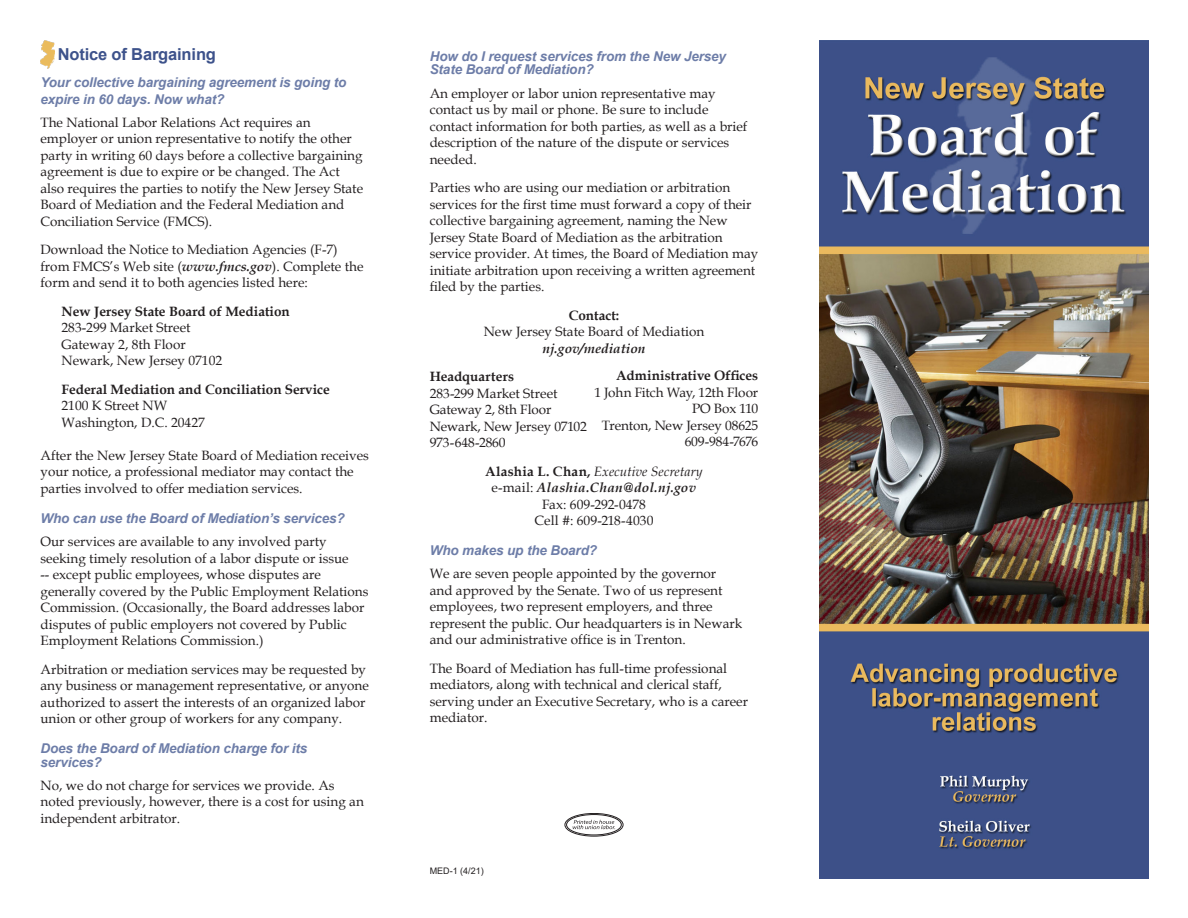
<style>
.page{position:relative;width:1188px;height:918px;background:#fff}
.page>*{position:absolute;margin:0;border:0;box-sizing:border-box;transform-origin:0 0}
.t1{font:700 16.5px "Arial";letter-spacing:-.01em;color:#3d528b}
.t2{font:13.5px/16.5px "Book Antiqua";color:#231f20}
.t3{font:italic 700 13.5px/13.5px "Arial";letter-spacing:-.01em;color:#6d7da8}
.t4{font:700 13.5px/16.5px "Book Antiqua";color:#231f20}
.t5{font:italic 13.5px "Book Antiqua";color:#231f20}
.t6{font:italic 700 13.5px "Book Antiqua";letter-spacing:.025em;color:#231f20}
.t7{font:9px "Arial";color:#231f20}
.s1{font-weight:700;font-style:italic}
.s2{font-weight:700}
.s3{font-weight:400}
.s4{font-weight:700;font-style:normal}
.s5{font-weight:400;font-style:normal}
</style>
<div class="page">
<img style="left:819px;top:40px;width:330px;height:839px">
<img style="left:41px;top:41px;width:13px;height:28px">
<svg style="left:573px;top:820px;width:42px;height:9px"></svg>
<div style="left:566px;top:814px;width:56px;height:21px;border:1px solid #231f20;border-radius:50%"></div>
<div style="left:565px;top:813px;width:58px;height:23px;border:1px solid #231f20;border-radius:50%"></div>
<p class="t1" style="left:58px;top:43px;width:160px">Notice of Bargaining</p>
<p class="t3" style="left:40px;top:74px;width:307px;line-height:16.5px">Your collective bargaining agreement is going to expire in 60 days. Now what?</p>
<p class="t2" style="left:40px;top:114px;width:324px">The National Labor Relations Act requires an employer or union representative to notify the other party in writing 60 days before a collective bargaining agreement is due to expire or be changed. The Act also requires the parties to notify the New Jersey State Board of Mediation and the Federal Mediation and Conciliation Service (FMCS).</p>
<p class="t2" style="left:40px;top:241px;width:325px">Download the Notice to Mediation Agencies (F-7) from FMCS’s Web site (<span class="s1">www.fmcs.gov</span>). Complete the form and send it to both agencies listed here:</p>
<p class="t2" style="left:62px;top:303px;width:230px"><span class="s2">New Jersey State Board of Mediation<br></span>283-299 Market Street<br>Gateway 2, 8th Floor<br>Newark, New Jersey 07102</p>
<p class="t4" style="left:62px;top:381px;width:270px">Federal Mediation and Conciliation Service<br><span class="s3">2100 K Street NW<br>Washington, D.C. 20427</span></p>
<p class="t2" style="left:40px;top:447px;width:330px">After the New Jersey State Board of Mediation receives your notice, a professional mediator may contact the parties involved to offer mediation services.</p>
<p class="t3" style="left:40px;top:512px;width:306px">Who can use the Board of Mediation’s services?</p>
<p class="t2" style="left:40px;top:533px;width:329px">Our services are available to any involved party seeking timely resolution of a labor dispute or issue<br>-- except public employees, whose disputes are generally covered by the Public Employment Relations Commission. (Occasionally, the Board addresses labor disputes of public employers not covered by Public Employment Relations Commission.)</p>
<p class="t2" style="left:40px;top:660px;width:330px">Arbitration or mediation services may be requested by any business or management representative, or anyone authorized to assert the interests of an organized labor union or other group of workers for any company.</p>
<p class="t3" style="left:40px;top:742px;width:268px">Does the Board of Mediation charge for its services?</p>
<p class="t2" style="left:40px;top:777px;width:325px">No, we do not charge for services we provide. As noted previously, however, there is a cost for using an independent arbitrator.</p>
<p class="t3" style="left:430px;top:50px;width:298px">How do I request services from the New Jersey<br>State Board of Mediation?</p>
<p class="t2" style="left:430px;top:84px;width:319px">An employer or labor union representative may contact us by mail or phone. Be sure to include contact information for both parties, as well as a brief description of the nature of the dispute or services needed.</p>
<p class="t2" style="left:430px;top:179px;width:330px">Parties who are using our mediation or arbitration services for the first time must forward a copy of their collective bargaining agreement, naming the New Jersey State Board of Mediation as the arbitration service provider. At times, the Board of Mediation may initiate arbitration upon receiving a written agreement filed by the parties.</p>
<p class="t4" style="left:569px;top:307px;width:52px">Contact:</p>
<p class="t2" style="left:484px;top:323px;width:222px;text-align:center">New Jersey State Board of Mediation <span class="s1">nj.gov/mediation</span></p>
<p class="t4" style="left:430px;top:368px;width:86px">Headquarters</p>
<p class="t2" style="left:430px;top:384px;width:129px">283-299 Market Street<br>Gateway 2, 8th Floor</p>
<p class="t2" style="left:430px;top:417px;width:159px">Newark, New Jersey 07102</p>
<p class="t2" style="left:430px;top:434px;width:77px">973-648-2860</p>
<p class="t5" style="left:485px;top:462px;width:219px"><span class="s4">Alashia L. Chan,</span> Executive Secretary</p>
<p class="t6" style="left:492px;top:478px;width:206px"><span class="s5">e-mail:</span> Alashia.Chan@dol.nj.gov</p>
<p class="t2" style="left:542px;top:495px;width:105px">Fax: 609-292-0478</p>
<p class="t2" style="left:535px;top:512px;width:120px">Cell #: 609-218-4030</p>
<p class="t3" style="left:430px;top:544px;width:169px">Who makes up the Board?</p>
<p class="t2" style="left:430px;top:565px;width:314px">We are seven people appointed by the governor and approved by the Senate. Two of us represent employees, two represent employers, and three represent the public. Our headquarters is in Newark and our administrative office is in Trenton.</p>
<p class="t2" style="left:430px;top:660px;width:320px">The Board of Mediation has full-time professional mediators, along with technical and clerical staff, serving under an Executive Secretary, who is a career mediator.</p>
<p class="t2" style="left:594px;top:367px;width:165px;text-align:right"><span class="s2">Administrative Offices<br></span>1 John Fitch Way, 12th Floor<br>PO Box 110</p>
<p class="t2" style="left:602px;top:416px;width:158px">Trenton, New Jersey 08625</p>
<p class="t2" style="left:685px;top:433px;width:75px">609-984-7676</p>
<p class="t7" style="left:430px;top:865px;width:56px">MED-1 (4/21)</p>
</div>
